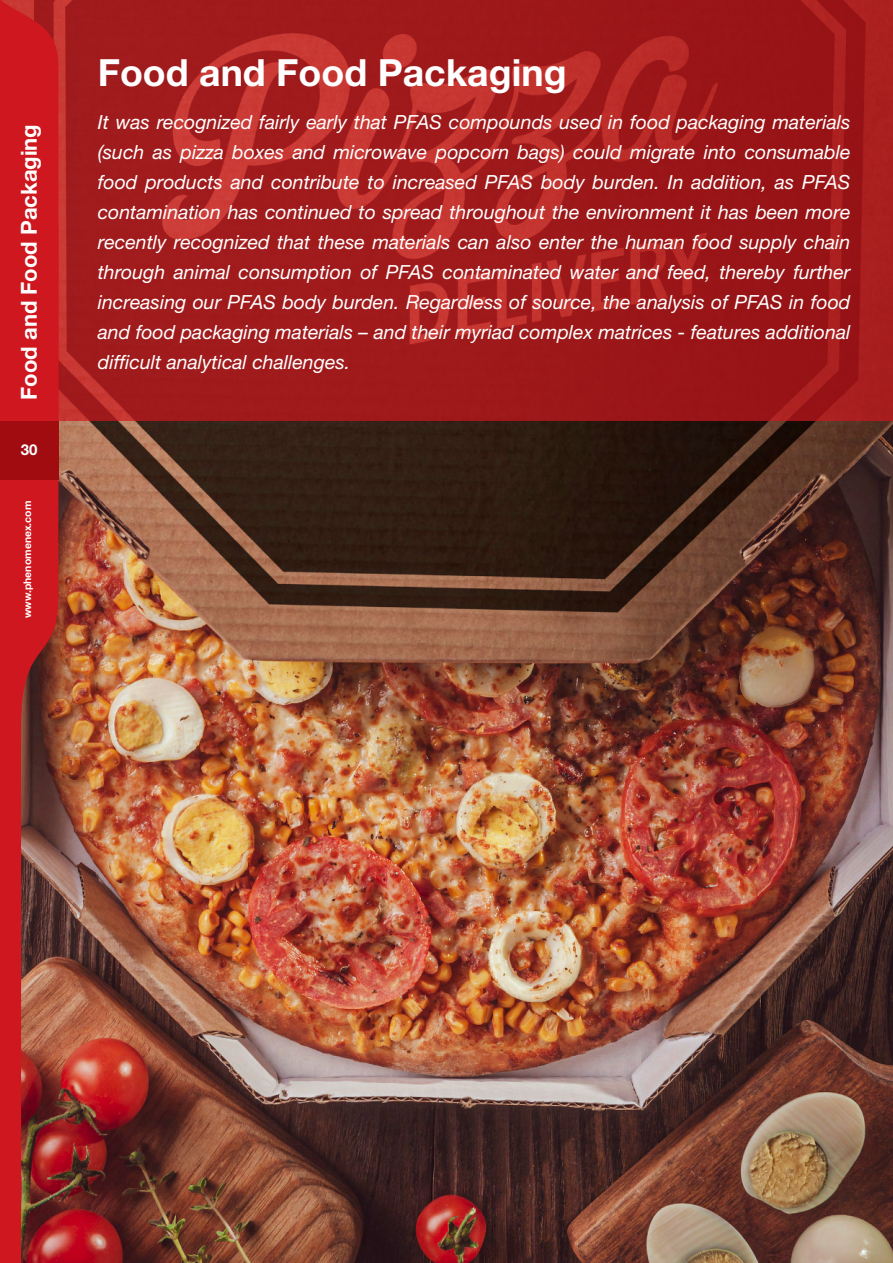
<style>
.page{position:relative;width:893px;height:1263px;background:#fff}
.page>*{position:absolute;margin:0;border:0;box-sizing:border-box;transform-origin:0 0}
.t1{font:700 37.5px "Helvetica Neue LT Pro";color:#fff}
.t2{font:700 22.05px "Helvetica Neue LT Pro";color:#fff}
.t3{font:italic 19.5px/30px "Helvetica Neue LT Pro";color:#fff;text-align:justify}
.t4{font:700 15px "Helvetica Neue LT Pro";color:#fff}
.t5{font:700 10.5px "Helvetica Neue LT Pro";color:#fff}
</style>
<div class="page">
<img style="left:58px;top:421px;width:835px;height:842px">
<svg style="left:58px;top:0;width:835px;height:421px;background:#a31c1d"></svg>
<svg style="left:0;top:0;width:58px;height:1263px;background:#b22224"></svg>
<p class="t2" style="left:15px;top:400px;width:277px;rotate:-90deg">Food and Food Packaging</p>
<p class="t4" style="left:21px;top:440px;width:18px">30</p>
<p class="t5" style="left:21px;top:638px;width:150px;rotate:-90deg">www.phenomenex.com/PFAS</p>
<p class="t5" style="left:21px;top:618px;width:119px;rotate:-90deg">www.phenomenex.com</p>
<h1 class="t1" style="left:98px;top:49px;width:470px">Food and Food Packaging</h1>
<p class="t3" style="left:98px;top:106px;width:754px">It was recognized fairly early that PFAS compounds used in food packaging materials (such as pizza boxes and microwave popcorn bags) could migrate into consumable food products and contribute to increased PFAS body burden. In addition, as PFAS contamination has continued to spread throughout the environment it has been more recently recognized that these materials can also enter the human food supply chain through animal consumption of PFAS contaminated water and feed, thereby further increasing our PFAS body burden. Regardless of source, the analysis of PFAS in food and food packaging materials – and their myriad complex matrices - features additional difficult analytical challenges.</p>
</div>
